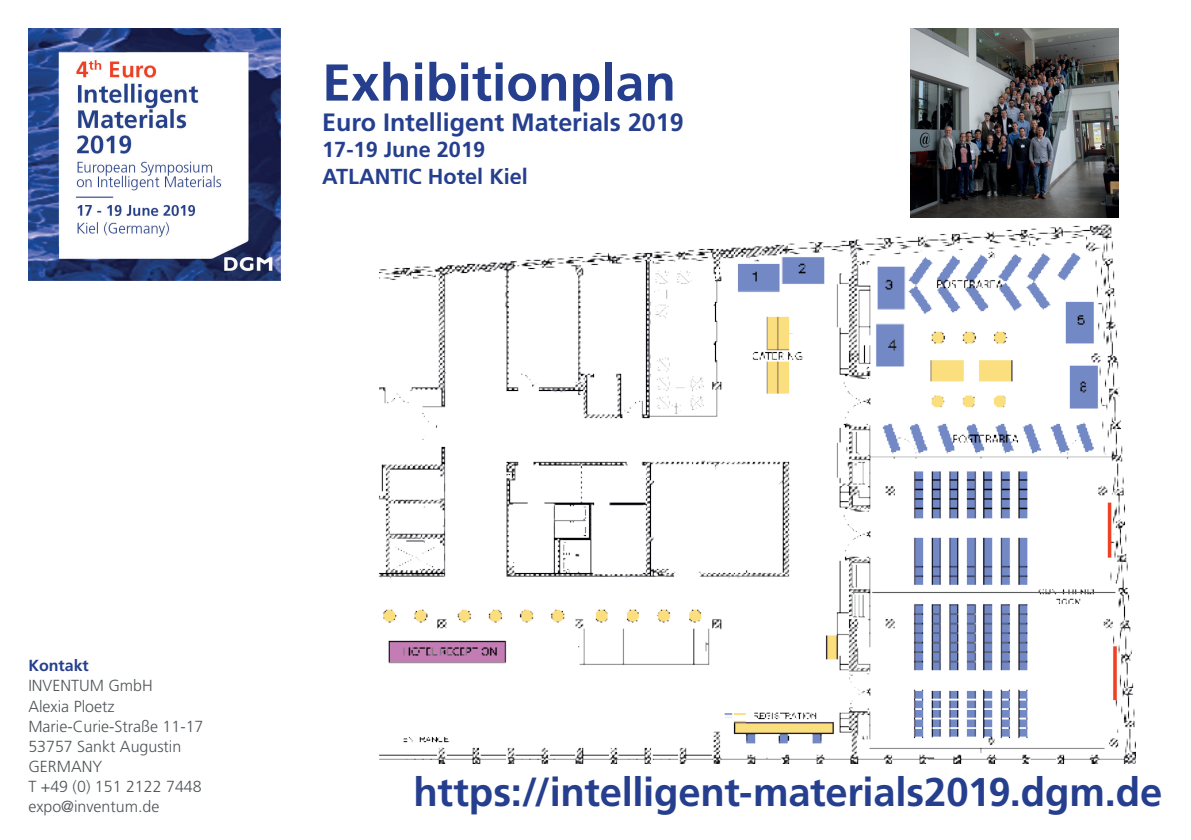
<style>
.page{position:relative;width:1191px;height:840px;background:#fff}
.page>*{position:absolute;margin:0;border:0;box-sizing:border-box;transform-origin:0 0}
.t1{font:700 51.8px "Frutiger LT Pro";color:#253f8e}
.t2{font:700 40px "Frutiger LT Pro";letter-spacing:-.005em;color:#253f8e}
.t3{font:700 25px "Frutiger LT Pro";color:#253f8e}
.t4{font:700 21.6px/26.8px "Frutiger LT Pro";color:#253f8e}
.t5{font:300 16px/20px "Frutiger LT Std";color:#505558}
.t6{font:700 16px "Frutiger LT Pro";color:#253f8e}
</style>
<div class="page">
<img style="left:28px;top:28px;width:252px;height:252px">
<img style="left:910px;top:28px;width:208px;height:189px">
<img style="left:379px;top:224px;width:756px;height:539px">
<div style="left:522px;top:674px;width:30px;height:47px;background:#fff"></div>
<div style="left:714px;top:655px;width:34px;height:57px;background:#fff"></div>
<div style="left:398px;top:184px;width:173px;height:57px;background:#fff"></div>
<h1 class="t1" style="left:322px;top:52px;width:355px">Exhibitionplan</h1>
<h3 class="t3" style="left:322px;top:107px;width:363px">Euro Intelligent Materials 2019</h3>
<h3 class="t4" style="left:322px;top:136px;width:207px">17-19 June 2019<br>ATLANTIC Hotel Kiel</h3>
<p class="t6" style="left:28px;top:656px;width:62px">Kontakt</p>
<p class="t5" style="left:28px;top:675px;width:177px">INVENTUM GmbH<br>Alexia Ploetz<br>Marie-Curie-Straße 11-17<br>53757 Sankt Augustin<br>GERMANY<br>T +49 (0) 151 2122 7448 expo@inventum.de</p>
<h2 class="t2" style="left:413px;top:767px;width:750px">https://intelligent-materials2019.dgm.de</h2>
</div>
